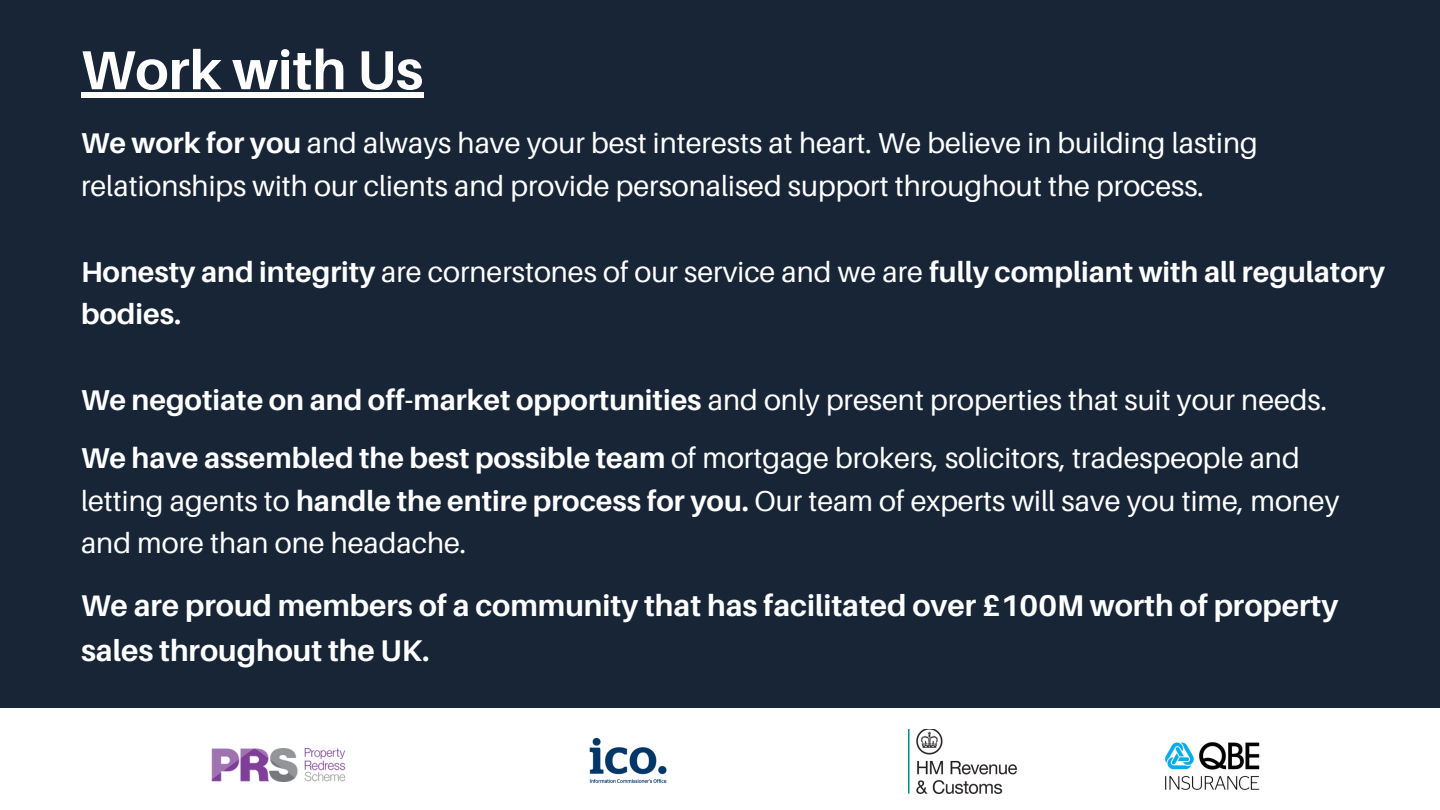
<style>
.page{position:relative;width:1440px;height:810px;background:#172537}
.page>*{position:absolute;margin:0;border:0;box-sizing:border-box;transform-origin:0 0}
.t1{font:700 55px "Aileron";color:#fff}
.t2{font:700 30px/44.2px "Aileron";color:#fff}
.t3{font:28.8px/42.8px "Aileron";color:#fff}
.t4{font:700 28.8px/42.8px "Aileron";color:#fff}
.s1{font-weight:700}
.s2{font-weight:400}
</style>
<div class="page">
<div style="left:0;top:708px;width:1440px;height:102px;background:#fff"></div>
<img style="left:212px;top:749px;width:134px;height:33px">
<img style="left:589px;top:737px;width:78px;height:46px">
<img style="left:908px;top:729px;width:108px;height:65px">
<img style="left:1165px;top:742px;width:95px;height:48px">
<div style="left:81px;top:92px;width:342px;height:6px;background:#fff"></div>
<p class="t1" style="left:81px;top:36px;width:344px">Work with Us</p>
<p class="t3" style="left:81px;top:121px;width:1178px"><span class="s1">We work for you</span> and always have your best interests at heart. We believe in building lasting relationships with our clients and provide personalised support throughout the process.</p>
<p class="t4" style="left:81px;top:249px;width:1305px">Honesty and integrity <span class="s2">are cornerstones of our service and we are</span> fully compliant with all regulatory bodies.</p>
<p class="t3" style="left:81px;top:378px;width:1248px"><span class="s1">We negotiate on and off-market opportunities</span> and only present properties that suit your needs.</p>
<p class="t3" style="left:81px;top:436px;width:1260px"><span class="s1">We have assembled the best possible team</span> of mortgage brokers, solicitors, tradespeople and letting agents to <span class="s1">handle the entire process for you.</span> Our team of experts will save you time, money and more than one headache.</p>
<p class="t2" style="left:81px;top:583px;width:1259px">We are proud members of a community that has facilitated over £100M worth of property sales throughout the UK.</p>
</div>
